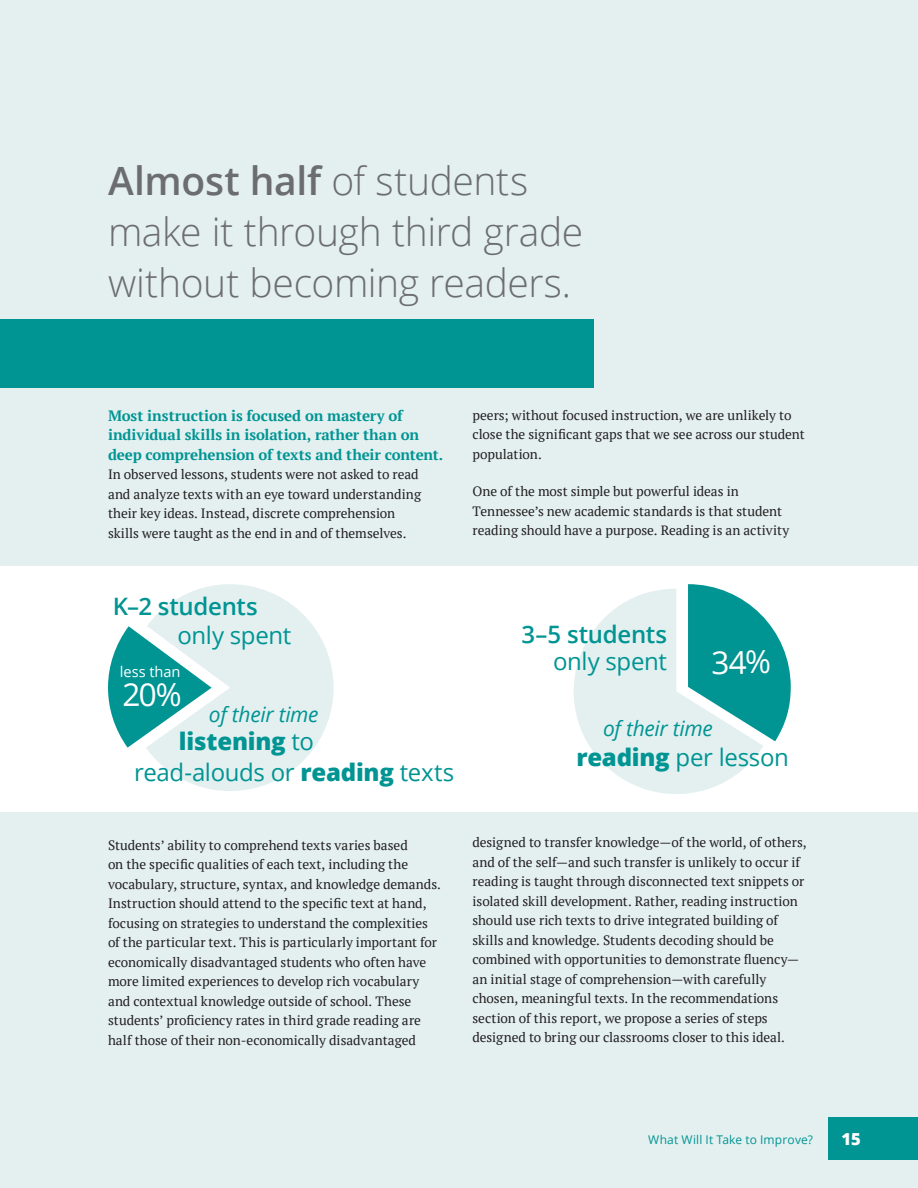
<style>
.page{position:relative;width:918px;height:1188px;background:#e4f0f0}
.page>*{position:absolute;margin:0;border:0;box-sizing:border-box;transform-origin:0 0}
.t1{font:300 39px/51px "Open Sans";letter-spacing:-.01em;color:#6c6d70}
.t2{font:24px/30.6px "Open Sans";letter-spacing:-.015em;color:#009493}
.t3{font:600 24px/28.5px "Open Sans";letter-spacing:-.01em;color:#009493}
.t4{font:italic 21px "Open Sans";letter-spacing:-.015em;color:#009493}
.t5{font:800 16.5px "Open Sans";color:#fff}
.t6{font:700 15px/19.5px "PT Serif";letter-spacing:-.01em;color:#009493}
.t7{font:14.7px "Open Sans";color:#fff}
.t8{font:13.5px/19.5px "PT Serif";color:#231f20}
.t9{font:12px "Open Sans";letter-spacing:.015em;color:#009493}
.s1{font-weight:600}
.s2{font-weight:400}
.s3{font-weight:800}
</style>
<div class="page">
<div style="left:0;top:319px;width:594px;height:69px;background:#009493"></div>
<div style="left:0;top:566px;width:918px;height:246px;background:#fff"></div>
<svg style="left:146px;top:584px;width:188px;height:207px;fill:#e4f0f0"></svg>
<svg style="left:573px;top:589px;width:190px;height:205px;fill:#e4f0f0"></svg>
<div style="left:828px;top:1117px;width:90px;height:43px;background:#009493"></div>
<svg style="left:108px;top:626px;width:104px;height:122px"></svg>
<svg style="left:688px;top:584px;width:103px;height:157px"></svg>
<p class="t1" style="left:108px;top:155px;width:477px"><span class="s1">Almost half</span> of students make it through third grade without becoming readers.</p>
<p class="t6" style="left:108px;top:406px;width:337px">Most instruction is focused on mastery of individual skills in isolation, rather than on deep comprehension of texts and their content.</p>
<p class="t8" style="left:108px;top:465px;width:315px">In observed lessons, students were not asked to read and analyze texts with an eye toward understanding their key ideas. Instead, discrete comprehension skills were taught as the end in and of themselves.</p>
<p class="t8" style="left:472px;top:405px;width:334px">peers; without focused instruction, we are unlikely to close the significant gaps that we see across our student population.</p>
<p class="t8" style="left:472px;top:481px;width:318px">One of the most simple but powerful ideas in<br>Tennessee’s new academic standards is that student reading should have a purpose. Reading is an activity</p>
<p class="t3" style="left:178px;top:592px;width:115px;text-indent:-65px">K–2 students <span class="s2">only spent</span></p>
<p class="t7" style="left:120px;top:662px;width:62px">less than</p>
<p class="t4" style="left:209px;top:700px;width:111px">of their time</p>
<p class="t2" style="left:134px;top:726px;width:321px;text-indent:45px"><span class="s3">listening</span> to<br>read-alouds or <span class="s3">reading</span> texts</p>
<p class="t3" style="left:521px;top:620px;width:147px;line-height:27px;text-align:right">3–5 students <span class="s2">only spent</span></p>
<p class="t4" style="left:603px;top:714px;width:111px">of their time</p>
<p class="t2" style="left:576px;top:741px;width:214px"><span class="s3">reading</span> per lesson</p>
<p class="t8" style="left:108px;top:835px;width:335px">Students’ ability to comprehend texts varies based<br>on the specific qualities of each text, including the vocabulary, structure, syntax, and knowledge demands.<br>Instruction should attend to the specific text at hand, focusing on strategies to understand the complexities of the particular text. This is particularly important for economically disadvantaged students who often have more limited experiences to develop rich vocabulary and contextual knowledge outside of school. These students’ proficiency rates in third grade reading are half those of their non-economically disadvantaged</p>
<p class="t8" style="left:472px;top:832px;width:336px">designed to transfer knowledge—of the world, of others, and of the self—and such transfer is unlikely to occur if reading is taught through disconnected text snippets or isolated skill development. Rather, reading instruction should use rich texts to drive integrated building of skills and knowledge. Students decoding should be combined with opportunities to demonstrate fluency— an initial stage of comprehension—with carefully chosen, meaningful texts. In the recommendations section of this report, we propose a series of steps designed to bring our classrooms closer to this ideal.</p>
<p class="t9" style="left:648px;top:1131px;width:166px">What Will It Take to Improve?</p>
<p class="t5" style="left:842px;top:1126px;width:21px">15</p>
</div>
